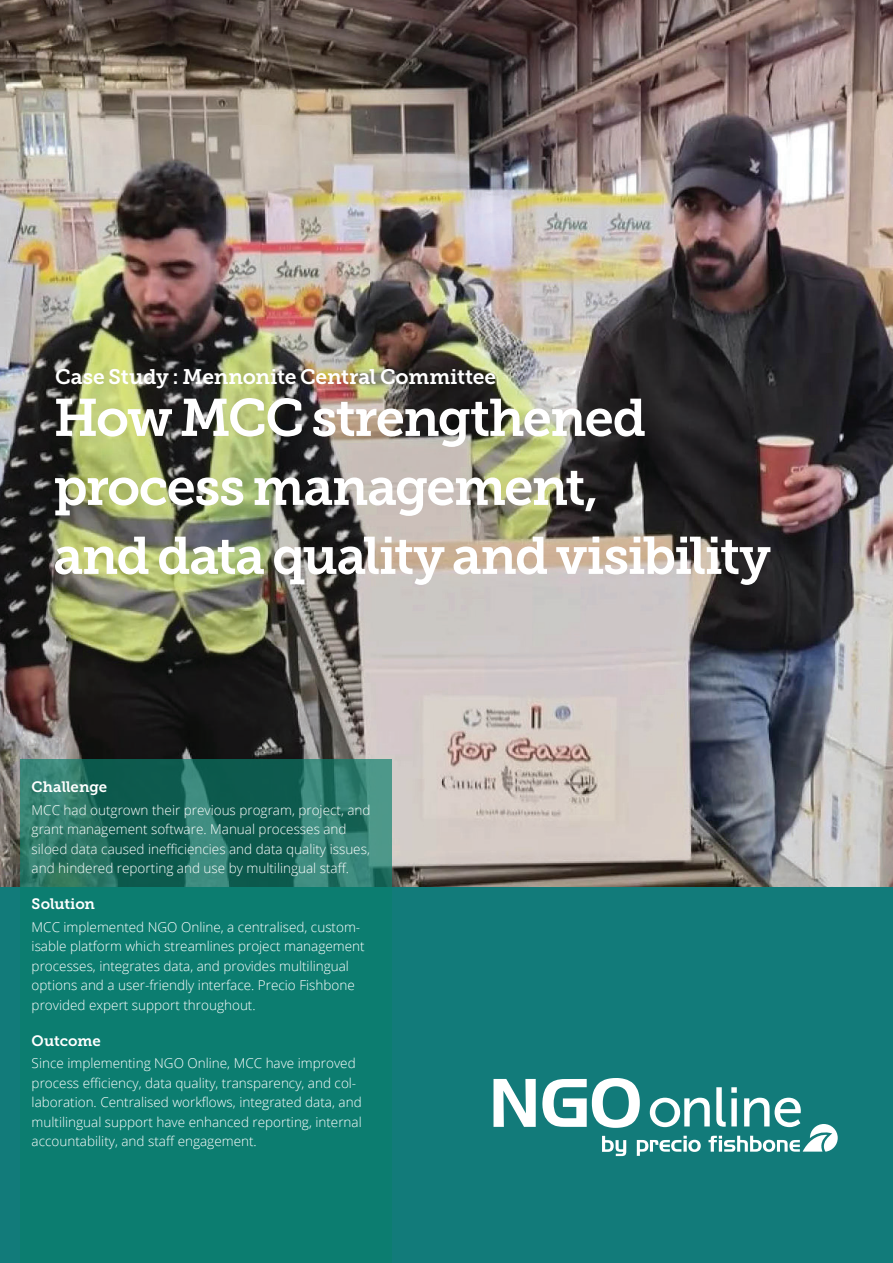
<style>
.page{position:relative;width:893px;height:1263px;background:#127b7a}
.page>*{position:absolute;margin:0;border:0;box-sizing:border-box;transform-origin:0 0}
.t1{font:52.5px/69px "Museo Slab 700";letter-spacing:-.035em;color:#fff}
.t2{font:21px "Museo Slab 700";letter-spacing:-.005em;color:#fff}
.t3{font:15px "Museo Slab 700";letter-spacing:-.005em;color:#fff}
.t4{font:300 13.5px/19.5px "Open Sans";color:#fff}
</style>
<div class="page">
<img style="left:0;top:0;width:893px;height:887px">
<svg style="left:20px;top:759px;width:371px;height:128px;background:#236f62"></svg>
<svg style="left:493px;top:1079px;width:43px;height:48px"></svg>
<svg style="left:542px;top:1078px;width:296px;height:78px"></svg>
<h2 class="t2" style="left:55px;top:365px;width:442px">Case Study : Mennonite Central Committee</h2>
<h1 class="t1" style="left:54px;top:384px;width:719px">How MCC strengthened process management,<br>and data quality and visibility</h1>
<p class="t3" style="left:32px;top:778px;width:77px">Challenge</p>
<p class="t4" style="left:32px;top:799px;width:340px">MCC had outgrown their previous program, project, and grant management software. Manual processes and siloed data caused inefficiencies and data quality issues, and hindered reporting and use by multilingual staff.</p>
<p class="t3" style="left:32px;top:895px;width:65px">Solution</p>
<p class="t4" style="left:32px;top:916px;width:334px">MCC implemented NGO Online, a centralised, custom&shy;isable platform which streamlines project management processes, integrates data, and provides multilingual options and a user-friendly interface. Precio Fishbone provided expert support throughout.</p>
<p class="t3" style="left:32px;top:1032px;width:71px">Outcome</p>
<p class="t4" style="left:32px;top:1053px;width:332px">Since implementing NGO Online, MCC have improved process efficiency, data quality, transparency, and col&shy;laboration. Centralised workflows, integrated data, and multilingual support have enhanced reporting, internal accountability, and staff engagement.</p>
</div>
